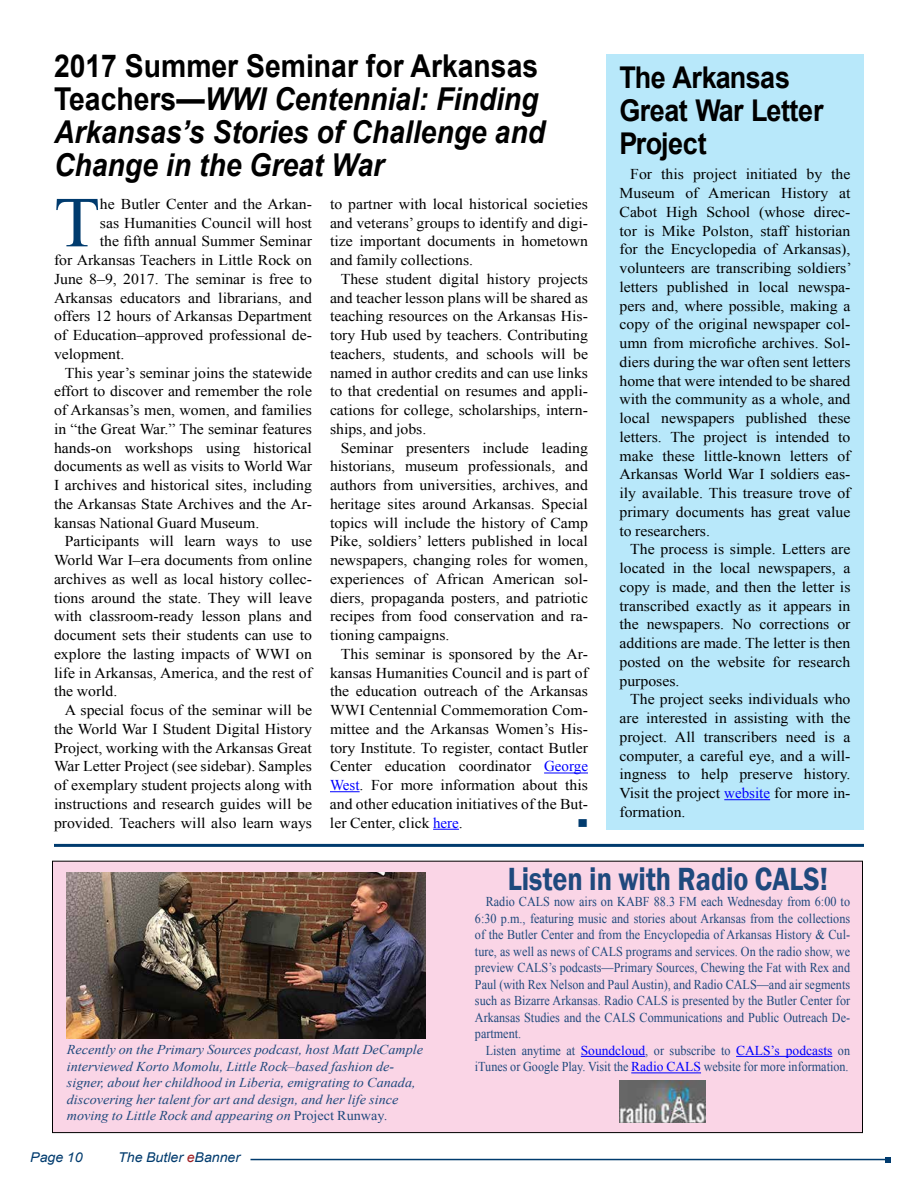
<style>
.page{position:relative;width:918px;height:1188px;background:#fff}
.page>*{position:absolute;margin:0;border:0;box-sizing:border-box;transform-origin:0 0}
.t1{font:71.7px "Times New Roman";color:#003b6e;scale:1.05 1}
.t2{font:600 33px "Franklin Gothic";color:#1f497d;scale:.85 1}
.t3{font:italic 700 31.5px/33px "Arial";color:#000;scale:.9 1}
.t4{font:700 30px/33px "Arial";letter-spacing:-.02em;color:#000;scale:.9 1}
.t5{font:15px/18.8px "Times New Roman";color:#000;text-align:justify;scale:1.05 1}
.t6{font:13.5px/16.5px "Times New Roman";color:#1f497d;text-align:justify;scale:.9 1}
.t7{font:italic 13.5px/16.5px "Times New Roman";color:#1f497d;scale:1.05 1}
.t8{font:italic 13.5px "Arial";color:#003b6e;scale:1.05 1}
.t9{font:13.5px "Wingdings";color:#003b6e;scale:1.05 1}
.s1{font-style:normal}
.s2{color:#00f}
.s3{color:#a01e23}
</style>
<div class="page">
<hr style="left:251px;top:1159px;width:637px;height:1px;background:#003b6e">
<svg style="left:885px;top:1157px;width:6px;height:6px"></svg>
<div style="left:52px;top:861px;width:810px;height:272px;background:#fad5e6"></div>
<div style="left:606px;top:54px;width:258px;height:775px;background:#b8e8fa"></div>
<hr style="left:544px;top:773px;width:44px;height:1px;background:#00f">
<hr style="left:330px;top:791px;width:30px;height:1px;background:#00f">
<svg style="left:433px;top:829px;width:26px;height:1px"></svg>
<hr style="left:724px;top:799px;width:46px;height:1px;background:#00f">
<hr style="left:54px;top:844px;width:810px;height:3px;background:#003b6e">
<img style="left:620px;top:1081px;width:85px;height:41px">
<hr style="left:581px;top:1056px;width:64px;height:1px;background:#00f">
<hr style="left:736px;top:1056px;width:96px;height:1px;background:#00f">
<hr style="left:631px;top:1073px;width:70px;height:1px;background:#00f">
<img style="left:67px;top:872px;width:358px;height:167px">
<h3 class="t3" style="left:54px;top:50px;width:547px"><span class="s1">2017 Summer Seminar for Arkansas<br>Teachers—</span>WWI Centennial: Finding<br>Arkansas’s Stories of Challenge and<br>Change in the Great War</h3>
<h1 class="t1" style="left:54px;top:174px;width:45px">T</h1>
<p class="t5" style="left:100px;top:194px;width:203px">he Butler Center and the Arkan-</p>
<p class="t5" style="left:100px;top:213px;width:203px">sas Humanities Council will host</p>
<p class="t5" style="left:100px;top:232px;width:203px">the fifth annual Summer Seminar</p>
<p class="t5" style="left:54px;top:250px;width:247px">for Arkansas Teachers in Little Rock on</p>
<p class="t5" style="left:54px;top:269px;width:247px">June 8–9, 2017. The seminar is free to</p>
<p class="t5" style="left:54px;top:288px;width:247px">Arkansas educators and librarians, and</p>
<p class="t5" style="left:54px;top:307px;width:247px">offers 12 hours of Arkansas Department</p>
<p class="t5" style="left:54px;top:325px;width:247px">of Education–approved professional de-</p>
<p class="t5" style="left:54px;top:344px;width:69px">velopment.</p>
<p class="t5" style="left:65px;top:363px;width:237px">This year’s seminar joins the statewide</p>
<p class="t5" style="left:54px;top:382px;width:247px">effort to discover and remember the role</p>
<p class="t5" style="left:54px;top:400px;width:247px">of Arkansas’s men, women, and families</p>
<p class="t5" style="left:54px;top:419px;width:247px">in “the Great War.” The seminar features</p>
<p class="t5" style="left:54px;top:438px;width:247px">hands-on workshops using historical</p>
<p class="t5" style="left:54px;top:457px;width:247px">documents as well as visits to World War</p>
<p class="t5" style="left:54px;top:475px;width:247px">I archives and historical sites, including</p>
<p class="t5" style="left:54px;top:494px;width:247px">the Arkansas State Archives and the Ar-</p>
<p class="t5" style="left:54px;top:513px;width:197px">kansas National Guard Museum.</p>
<p class="t5" style="left:65px;top:532px;width:237px">Participants will learn ways to use</p>
<p class="t5" style="left:54px;top:550px;width:247px">World War I–era documents from online</p>
<p class="t5" style="left:54px;top:569px;width:247px">archives as well as local history collec-</p>
<p class="t5" style="left:54px;top:588px;width:247px">tions around the state. They will leave</p>
<p class="t5" style="left:54px;top:607px;width:247px">with classroom-ready lesson plans and</p>
<p class="t5" style="left:54px;top:625px;width:247px">document sets their students can use to</p>
<p class="t5" style="left:54px;top:644px;width:247px">explore the lasting impacts of WWI on</p>
<p class="t5" style="left:54px;top:663px;width:247px">life in Arkansas, America, and the rest of</p>
<p class="t5" style="left:54px;top:682px;width:62px">the world.</p>
<p class="t5" style="left:65px;top:700px;width:237px">A special focus of the seminar will be</p>
<p class="t5" style="left:54px;top:719px;width:247px">the World War I Student Digital History</p>
<p class="t5" style="left:54px;top:738px;width:247px">Project, working with the Arkansas Great</p>
<p class="t5" style="left:54px;top:757px;width:247px">War Letter Project (see sidebar). Samples</p>
<p class="t5" style="left:54px;top:775px;width:247px">of exemplary student projects along with</p>
<p class="t5" style="left:54px;top:794px;width:247px">instructions and research guides will be</p>
<p class="t5" style="left:54px;top:813px;width:247px">provided. Teachers will also learn ways</p>
<p class="t5" style="left:330px;top:194px;width:247px">to partner with local historical societies and veterans’ groups to identify and digi&shy;tize important documents in hometown and family collections.</p>
<p class="t5" style="left:330px;top:269px;width:247px;text-indent:11px">These student digital history projects and teacher lesson plans will be shared as teaching resources on the Arkansas His&shy;tory Hub used by teachers. Contributing teachers, students, and schools will be named in author credits and can use links to that credential on resumes and appli&shy;cations for college, scholarships, intern&shy;ships, and jobs.</p>
<p class="t5" style="left:330px;top:438px;width:247px;text-indent:11px">Seminar presenters include leading historians, museum professionals, and authors from universities, archives, and heritage sites around Arkansas. Special topics will include the history of Camp Pike, soldiers’ letters published in local newspapers, changing roles for women, experiences of African American sol&shy;diers, propaganda posters, and patriotic recipes from food conservation and ra&shy;tioning campaigns.</p>
<p class="t5" style="left:330px;top:644px;width:247px;text-indent:11px">This seminar is sponsored by the Ar&shy;kansas Humanities Council and is part of the education outreach of the Arkansas WWI Centennial Commemoration Com&shy;mittee and the Arkansas Women’s His&shy;tory Institute. To register, contact Butler Center education coordinator <span class="s2">George West</span>. For more information about this and other education initiatives of the But&shy;ler Center, click <span class="s2">here</span>.</p>
<p class="t9" style="left:577px;top:815px;width:12px">■</p>
<h3 class="t4" style="left:620px;top:62px;width:228px">The Arkansas<br>Great War Letter<br>Project</h3>
<p class="t5" style="left:619px;top:165px;width:223px;text-indent:11px">For this project initiated by the Museum of American History at Cabot High School (whose direc&shy;tor is Mike Polston, staff historian for the Encyclopedia of Arkansas), volunteers are transcribing soldiers’ letters published in local newspa&shy;pers and, where possible, making a copy of the original newspaper col&shy;umn from microfiche archives. Sol&shy;diers during the war often sent letters home that were intended to be shared with the community as a whole, and local newspapers published these letters. The project is intended to make these little-known letters of Arkansas World War I soldiers eas&shy;ily available. This treasure trove of primary documents has great value to researchers.</p>
<p class="t5" style="left:619px;top:540px;width:222px;text-indent:11px">The process is simple. Letters are located in the local newspapers, a copy is made, and then the letter is transcribed exactly as it appears in the newspapers. No corrections or additions are made. The letter is then posted on the website for research purposes.</p>
<p class="t5" style="left:619px;top:690px;width:222px;text-indent:11px">The project seeks individuals who are interested in assisting with the project. All transcribers need is a computer, a careful eye, and a will&shy;ingness to help preserve history.<br>Visit the project <span class="s2">website</span> for more in&shy;formation.</p>
<p class="t7" style="left:67px;top:1041px;width:341px">Recently on the Primary Sources podcast, host Matt DeCample interviewed Korto Momolu, Little Rock–based fashion de&shy;signer, about her childhood in Liberia, emigrating to Canada, discovering her talent for art and design, and her life since moving to Little Rock and appearing on <span class="s1">Project Runway</span>.</p>
<p class="t8" style="left:30px;top:1148px;width:51px">Page 10</p>
<p class="t8" style="left:118px;top:1148px;width:118px">The Butler <span class="s3">e</span>Banner</p>
<h2 class="t2" style="left:508px;top:859px;width:378px">Listen in with Radio CALS!</h2>
<p class="t6" style="left:475px;top:893px;width:418px;text-indent:11px">Radio CALS now airs on KABF 88.3 FM each Wednesday from 6:00 to 6:30 p.m., featuring music and stories about Arkansas from the collections of the Butler Center and from the Encyclopedia of Arkansas History &amp; Cul&shy;ture, as well as news of CALS programs and services. On the radio show, we preview CALS’s podcasts—Primary Sources, Chewing the Fat with Rex and Paul (with Rex Nelson and Paul Austin), and Radio CALS—and air segments such as Bizarre Arkansas. Radio CALS is presented by the Butler Center for Arkansas Studies and the CALS Communications and Public Outreach De&shy;partment.</p>
<p class="t6" style="left:475px;top:1042px;width:418px;text-align:right">Listen anytime at <span class="s2">Soundcloud</span>, or subscribe to <span class="s2">CALS’s podcasts</span> on iTunes or Google Play. Visit the <span class="s2">Radio CALS</span> website for more information.</p>
</div>
